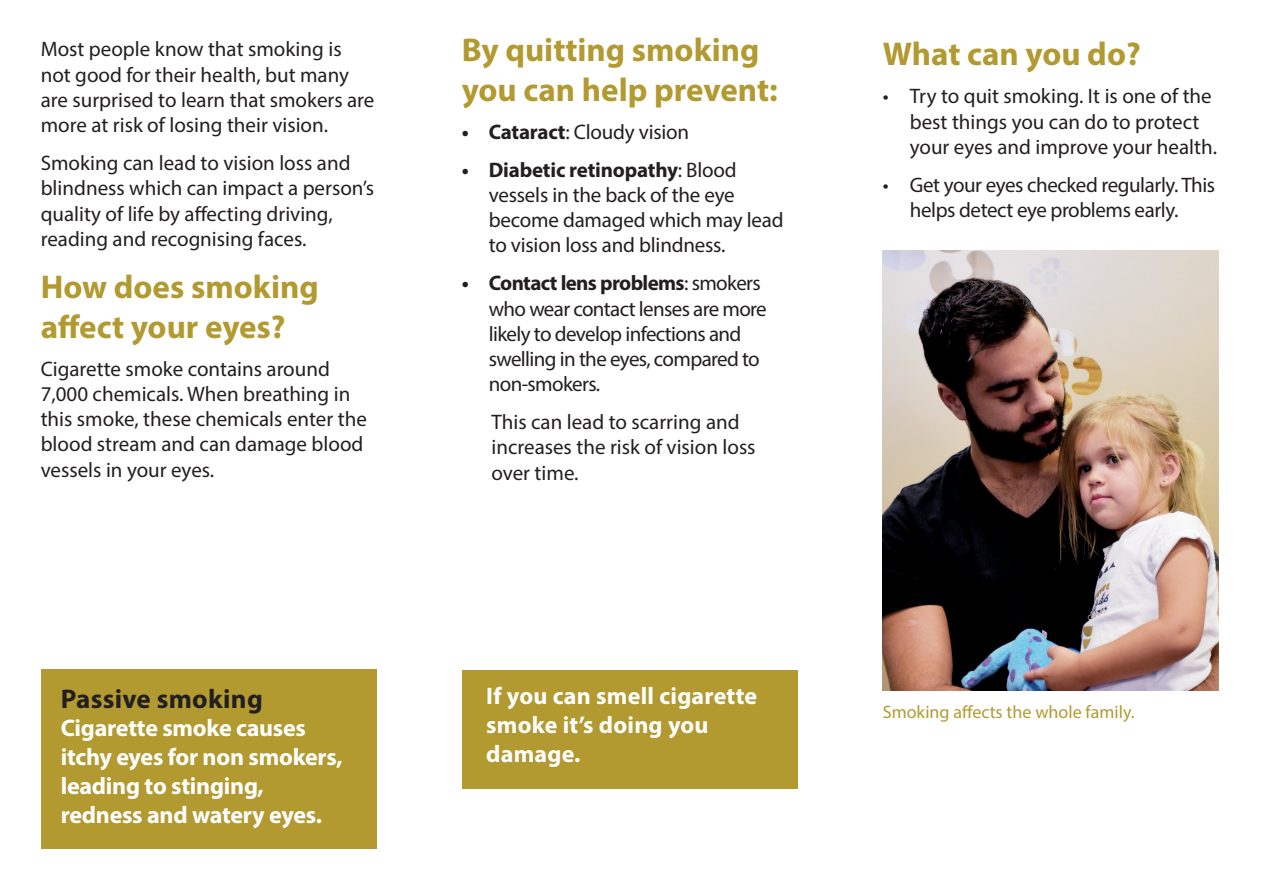
<style>
.page{position:relative;width:1261px;height:891px;background:#fff}
.page>*{position:absolute;margin:0;border:0;box-sizing:border-box;transform-origin:0 0}
.t1{font:700 33px/39.6px "Myriad Pro";color:#b29a31}
.t2{font:700 27px "Myriad Pro";letter-spacing:.01em;color:#231f20}
.t3{font:700 24px/28.8px "Myriad Pro";letter-spacing:-.01em;color:#fff}
.t4{font:700 24px/28.8px "Myriad Pro";letter-spacing:.01em;color:#fff}
.t5{font:21px/25.2px "Myriad Pro";color:#231f20}
.t6{font:21px/25.2px "Myriad Pro";letter-spacing:-.03em;color:#231f20}
.t7{font:21px/25.2px "Myriad Pro";letter-spacing:-.02em;color:#231f20;text-align:center}
.t8{font:18px "Myriad Pro";color:#b29a31}
.s1{font-weight:700}
</style>
<div class="page">
<img style="left:883px;top:250px;width:335px;height:440px">
<div style="left:462px;top:670px;width:336px;height:118px;background:#b29a31"></div>
<div style="left:41px;top:670px;width:336px;height:179px;background:#b29a31"></div>
<p class="t5" style="left:41px;top:36px;width:335px">Most people know that smoking is not good for their health, but many are surprised to learn that smokers are more at risk of losing their vision.</p>
<p class="t5" style="left:41px;top:150px;width:335px">Smoking can lead to vision loss and blindness which can impact a person’s quality of life by affecting driving, reading and recognising faces.</p>
<p class="t1" style="left:41px;top:266px;width:279px">How does smoking affect your eyes?</p>
<p class="t5" style="left:41px;top:356px;width:328px">Cigarette smoke contains around<br>7,000 chemicals. When breathing in this smoke, these chemicals enter the blood stream and can damage blood vessels in your eyes.</p>
<p class="t2" style="left:61px;top:681px;width:204px">Passive smoking</p>
<p class="t3" style="left:61px;top:713px;width:283px">Cigarette smoke causes itchy eyes for non smokers, leading to stinging, redness and watery eyes.</p>
<p class="t1" style="left:462px;top:29px;width:317px">By quitting smoking you can help prevent:</p>
<p class="t5" style="left:462px;top:119px;width:229px"><span class="s1">• Cataract</span>: Cloudy vision</p>
<p class="t5" style="left:489px;top:157px;width:296px;text-indent:-27px"><span class="s1">• Diabetic retinopathy</span>: Blood vessels in the back of the eye become damaged which may lead to vision loss and blindness.</p>
<p class="t6" style="left:489px;top:270px;width:280px;text-indent:-27px"><span class="s1">• Contact lens problems</span>: smokers who wear contact lenses are more likely to develop infections and swelling in the eyes, compared to non-smokers.</p>
<p class="t5" style="left:491px;top:409px;width:266px">This can lead to scarring and increases the risk of vision loss over time.</p>
<p class="t4" style="left:486px;top:681px;width:273px">If you can smell cigarette smoke it’s doing you damage.</p>
<p class="t1" style="left:883px;top:33px;width:259px">What can you do?</p>
<p class="t5" style="left:910px;top:83px;width:309px;text-indent:-27px">• Try to quit smoking. It is one of the best things you can do to protect your eyes and improve your health.</p>
<p class="t7" style="left:883px;top:172px;width:334px">• Get your eyes checked regularly. This helps detect eye problems early.</p>
<p class="t8" style="left:883px;top:701px;width:253px">Smoking affects the whole family.</p>
</div>
